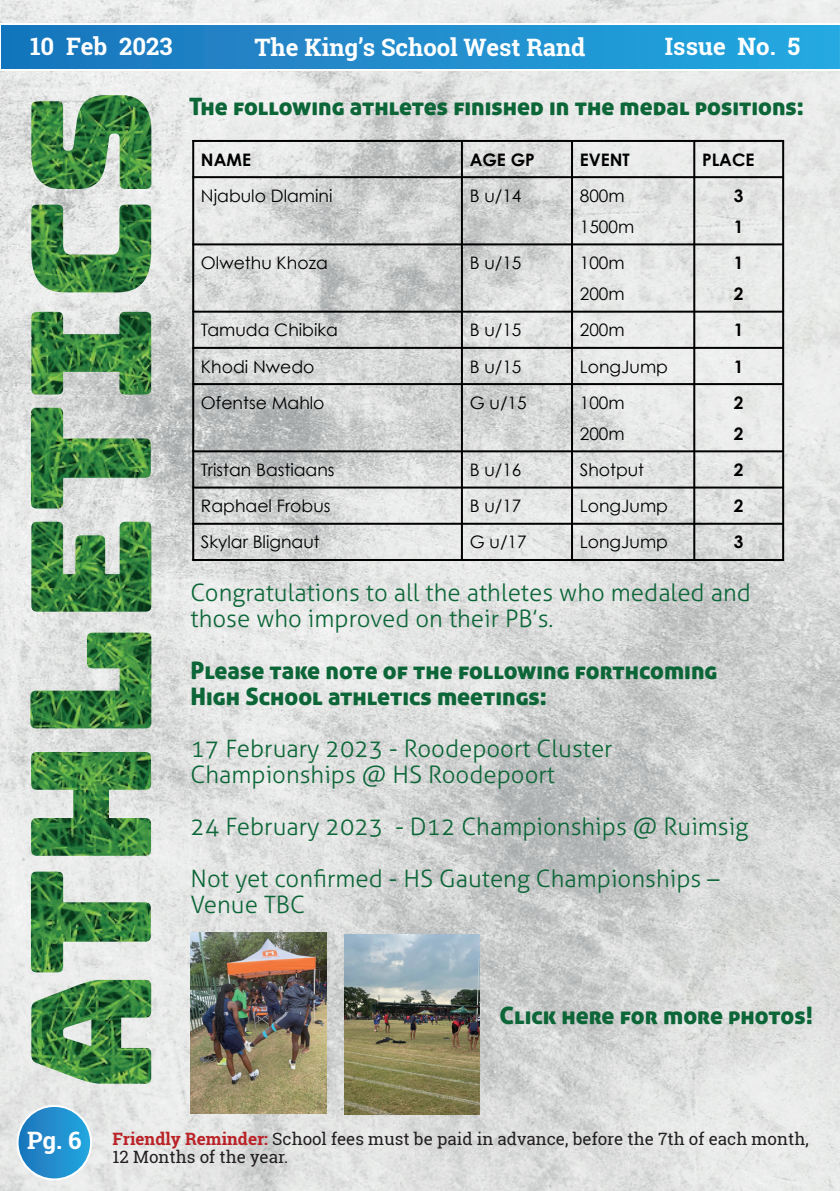
<style>
.page{position:relative;width:840px;height:1191px;background:#fff}
.page>*{position:absolute;margin:0;border:0;box-sizing:border-box;transform-origin:0 0}
.t1{font:300 24px/26px "Aller";color:#0c6638}
.t2{font:24px/26px "Aller Display";color:#0c6638}
.t3{font:700 24px "Roboto Slab";color:#fff}
.t4{font:17.2px/31px "Century Gothic";color:#000001}
.t5{font:700 17.2px/31px "Century Gothic";color:#000001}
.t6{font:17px/18.4px "Roboto Slab";color:#231f20}
.s1{font-weight:700;color:#bb2227}
</style>
<div class="page">
<img style="left:0;top:0;width:839px;height:1191px">
<svg style="left:18px;top:1106px;width:73px;height:73px;background:#2790ce"></svg>
<div style="left:17px;top:1105px;width:75px;height:75px;border:2px solid #fff;border-radius:50%"></div>
<svg style="left:0;top:23px;width:839px;height:48px;background:#3297d1"></svg>
<img style="left:30px;top:95px;width:121px;height:988px">
<hr style="left:460px;top:140px;width:2px;height:421px;background:#000001">
<hr style="left:570px;top:140px;width:2px;height:421px;background:#000001">
<hr style="left:693px;top:140px;width:2px;height:421px;background:#000001">
<hr style="left:192px;top:176px;width:591px;height:2px;background:#000001">
<hr style="left:192px;top:243px;width:591px;height:2px;background:#000001">
<hr style="left:192px;top:311px;width:591px;height:2px;background:#000001">
<hr style="left:192px;top:347px;width:591px;height:2px;background:#000001">
<hr style="left:192px;top:383px;width:591px;height:2px;background:#000001">
<hr style="left:192px;top:450px;width:591px;height:2px;background:#000001">
<hr style="left:192px;top:486px;width:591px;height:2px;background:#000001">
<hr style="left:192px;top:523px;width:591px;height:2px;background:#000001">
<hr style="left:192px;top:140px;width:2px;height:421px;background:#000001">
<hr style="left:781px;top:140px;width:2px;height:421px;background:#000001">
<hr style="left:192px;top:140px;width:591px;height:2px;background:#000001">
<hr style="left:192px;top:559px;width:591px;height:2px;background:#000001">
<img style="left:190px;top:932px;width:136px;height:181px">
<img style="left:344px;top:934px;width:135px;height:180px">
<p class="t3" style="left:30px;top:30px;width:144px">10 Feb 2023</p>
<p class="t3" style="left:254px;top:31px;width:332px">The King’s School West Rand</p>
<p class="t3" style="left:664px;top:30px;width:137px">Issue No. 5</p>
<p class="t2" style="left:189px;top:93px;width:615px">The following athletes finished in the medal positions:</p>
<p class="t5" style="left:201px;top:143px;width:51px">NAME</p>
<p class="t5" style="left:469px;top:143px;width:67px">AGE GP</p>
<p class="t5" style="left:579px;top:143px;width:51px">EVENT</p>
<p class="t5" style="left:701px;top:143px;width:54px">PLACE</p>
<p class="t4" style="left:201px;top:180px;width:133px">Njabulo Dlamini</p>
<p class="t4" style="left:469px;top:180px;width:53px">B u/14</p>
<p class="t4" style="left:579px;top:180px;width:56px">800m<br>1500m</p>
<p class="t5" style="left:733px;top:179px;width:11px">3<br>1</p>
<p class="t4" style="left:201px;top:247px;width:128px">Olwethu Khoza</p>
<p class="t4" style="left:469px;top:247px;width:53px">B u/15</p>
<p class="t4" style="left:579px;top:247px;width:46px">100m<br>200m</p>
<p class="t5" style="left:733px;top:246px;width:11px">1<br>2</p>
<p class="t4" style="left:201px;top:314px;width:138px">Tamuda Chibika</p>
<p class="t4" style="left:469px;top:314px;width:53px">B u/15</p>
<p class="t4" style="left:579px;top:314px;width:46px">200m</p>
<p class="t5" style="left:733px;top:314px;width:11px">1</p>
<p class="t4" style="left:201px;top:350px;width:115px">Khodi Nwedo</p>
<p class="t4" style="left:469px;top:350px;width:53px">B u/15</p>
<p class="t4" style="left:579px;top:350px;width:90px">LongJump</p>
<p class="t5" style="left:733px;top:350px;width:11px">1</p>
<p class="t4" style="left:201px;top:387px;width:125px">Ofentse Mahlo</p>
<p class="t4" style="left:469px;top:387px;width:58px">G u/15</p>
<p class="t4" style="left:579px;top:387px;width:46px">100m<br>200m</p>
<p class="t5" style="left:733px;top:386px;width:11px">2<br>2</p>
<p class="t4" style="left:201px;top:454px;width:135px">Tristan Bastiaans</p>
<p class="t4" style="left:469px;top:454px;width:53px">B u/16</p>
<p class="t4" style="left:579px;top:454px;width:66px">Shotput</p>
<p class="t5" style="left:733px;top:453px;width:11px">2</p>
<p class="t4" style="left:201px;top:490px;width:131px">Raphael Frobus</p>
<p class="t4" style="left:469px;top:490px;width:53px">B u/17</p>
<p class="t4" style="left:579px;top:490px;width:90px">LongJump</p>
<p class="t5" style="left:733px;top:490px;width:11px">2</p>
<p class="t4" style="left:201px;top:526px;width:120px">Skylar Blignaut</p>
<p class="t4" style="left:469px;top:526px;width:58px">G u/17</p>
<p class="t4" style="left:579px;top:526px;width:90px">LongJump</p>
<p class="t5" style="left:733px;top:526px;width:11px">3</p>
<p class="t1" style="left:190px;top:579px;width:561px">Congratulations to all the athletes who medaled and those who improved on their PB’s.</p>
<p class="t2" style="left:190px;top:657px;width:528px">Please take note of the following forthcoming<br>High School athletics meetings:</p>
<p class="t1" style="left:190px;top:735px;width:423px">17 February 2023 - Roodepoort Cluster<br>Championships @ HS Roodepoort</p>
<p class="t1" style="left:190px;top:800px;width:559px;line-height:52px">24 February 2023 - D12 Championships @ Ruimsig<br>Not yet confirmed - HS Gauteng Championships –</p>
<p class="t1" style="left:190px;top:891px;width:116px">Venue TBC</p>
<p class="t2" style="left:499px;top:1001px;width:315px">Click here for more photos!</p>
<p class="t3" style="left:27px;top:1124px;width:56px">Pg. 6</p>
<p class="t6" style="left:113px;top:1129px;width:697px"><span class="s1">Friendly Reminder:</span> School fees must be paid in advance, before the 7th of each month,<br>12 Months of the year.</p>
</div>
